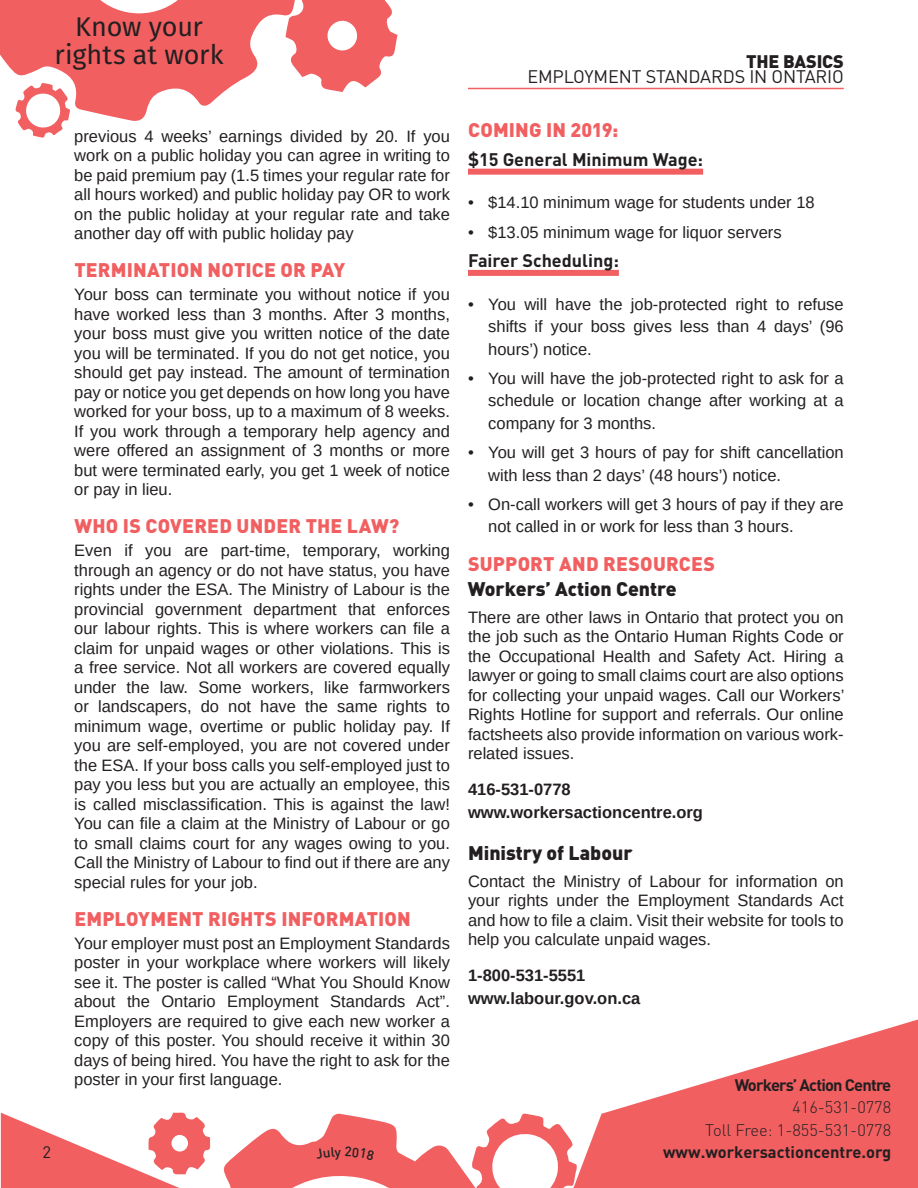
<style>
.page{position:relative;width:918px;height:1188px;background:#fff}
.page>*{position:absolute;margin:0;border:0;box-sizing:border-box;transform-origin:0 0}
.t1{font:27px/28.5px "Fira Sans";letter-spacing:-.005em;color:#231f20;text-align:center}
.t2{font:900 19.5px "DIN Pro";letter-spacing:.01em;color:#f15f61}
.t3{font:900 19.5px "DIN Pro";color:#231f20}
.t4{font:700 18px "DIN Pro";color:#231f20}
.t5{font:18px "DIN Pro";letter-spacing:-.01em;color:#231f20}
.t6{font:900 18px "DIN Pro";letter-spacing:-.01em;color:#231f20}
.t7{font:16.5px/19.5px "Arimo";color:#231f20;text-align:justify}
.t8{font:700 16.5px/22.5px "Arimo";color:#231f20}
.t9{font:300 16.5px/22.5px "DIN Pro";color:#231f20;text-align:right}
.t10{font:700 16.5px "DIN Pro";letter-spacing:-.015em;color:#231f20}
.t11{font:700 16.5px "DIN Pro";letter-spacing:-.05em;color:#231f20}
.t12{font:16.5px "DIN Pro";color:#231f20}
</style>
<div class="page">
<svg style="left:577px;top:1020px;width:341px;height:168px;fill:#f15f61"></svg>
<svg style="left:0;top:0;width:397px;height:138px"></svg>
<div style="left:468px;top:169px;width:235px;height:6px;background:#f15f61"></div>
<div style="left:468px;top:270px;width:151px;height:6px;background:#f15f61"></div>
<hr style="left:468px;top:88px;width:376px;height:1px;background:#f15f61">
<svg style="left:1px;top:1113px;width:576px;height:75px"></svg>
<h1 class="t1" style="left:55px;top:14px;width:170px">Know your rights at work</h1>
<p class="t7" style="left:74px;top:126px;width:377px">previous 4 weeks’ earnings divided by 20. If you work on a public holiday you can agree in writing to be paid premium pay (1.5 times your regular rate for all hours worked) and public holiday pay OR to work on the public holiday at your regular rate and take another day off with public holiday pay</p>
<p class="t2" style="left:74px;top:257px;width:273px">TERMINATION NOTICE OR PAY</p>
<p class="t7" style="left:74px;top:285px;width:377px">Your boss can terminate you without notice if you have worked less than 3 months. After 3 months, your boss must give you written notice of the date you will be terminated. If you do not get notice, you should get pay instead. The amount of termination pay or notice you get depends on how long you have worked for your boss, up to a maximum of 8 weeks.<br>If you work through a temporary help agency and were offered an assignment of 3 months or more but were terminated early, you get 1 week of notice or pay in lieu.</p>
<p class="t2" style="left:74px;top:513px;width:326px">WHO IS COVERED UNDER THE LAW?</p>
<p class="t7" style="left:74px;top:541px;width:377px">Even if you are part-time, temporary, working through an agency or do not have status, you have rights under the ESA. The Ministry of Labour is the provincial government department that enforces our labour rights. This is where workers can file a claim for unpaid wages or other violations. This is a free service. Not all workers are covered equally under the law. Some workers, like farmworkers or landscapers, do not have the same rights to minimum wage, overtime or public holiday pay. If you are self-employed, you are not covered under the ESA. If your boss calls you self-employed just to pay you less but you are actually an employee, this is called misclassification. This is against the law!<br>You can file a claim at the Ministry of Labour or go to small claims court for any wages owing to you.<br>Call the Ministry of Labour to find out if there are any special rules for your job.</p>
<p class="t2" style="left:74px;top:906px;width:338px">EMPLOYMENT RIGHTS INFORMATION</p>
<p class="t7" style="left:74px;top:933px;width:377px">Your employer must post an Employment Standards poster in your workplace where workers will likely see it. The poster is called “What You Should Know about the Ontario Employment Standards Act”.<br>Employers are required to give each new worker a copy of this poster. You should receive it within 30 days of being hired. You have the right to ask for the poster in your first language.</p>
<p class="t6" style="left:746px;top:49px;width:99px">THE BASICS</p>
<p class="t5" style="left:527px;top:65px;width:318px">EMPLOYMENT STANDARDS IN ONTARIO</p>
<p class="t2" style="left:468px;top:117px;width:152px">COMING IN 2019:</p>
<p class="t4" style="left:468px;top:147px;width:237px">$15 General Minimum Wage:</p>
<p class="t7" style="left:468px;top:193px;width:348px">• $14.10 minimum wage for students under 18</p>
<p class="t7" style="left:468px;top:222px;width:315px">• $13.05 minimum wage for liquor servers</p>
<p class="t4" style="left:468px;top:248px;width:152px">Fairer Scheduling:</p>
<p class="t7" style="left:488px;top:293px;width:357px;line-height:22.5px;text-indent:-20px">• You will have the job-protected right to refuse shifts if your boss gives less than 4 days’ (96 hours’) notice.</p>
<p class="t7" style="left:488px;top:367px;width:357px;line-height:22.5px;text-indent:-20px">• You will have the job-protected right to ask for a schedule or location change after working at a company for 3 months.</p>
<p class="t7" style="left:488px;top:441px;width:357px;line-height:22.5px;text-indent:-20px">• You will get 3 hours of pay for shift cancellation with less than 2 days’ (48 hours’) notice.</p>
<p class="t7" style="left:488px;top:493px;width:357px;line-height:22.5px;text-indent:-20px">• On-call workers will get 3 hours of pay if they are not called in or work for less than 3 hours.</p>
<p class="t2" style="left:468px;top:550px;width:248px">SUPPORT AND RESOURCES</p>
<p class="t3" style="left:468px;top:576px;width:210px">Workers’ Action Centre</p>
<p class="t7" style="left:468px;top:607px;width:378px">There are other laws in Ontario that protect you on the job such as the Ontario Human Rights Code or the Occupational Health and Safety Act. Hiring a lawyer or going to small claims court are also options for collecting your unpaid wages. Call our Workers’ Rights Hotline for support and referrals. Our online factsheets also provide information on various work&shy;related issues.</p>
<p class="t8" style="left:468px;top:778px;width:237px">416-531-0778 www.workersactioncentre.org</p>
<p class="t3" style="left:468px;top:840px;width:166px">Ministry of Labour</p>
<p class="t7" style="left:468px;top:871px;width:377px">Contact the Ministry of Labour for information on your rights under the Employment Standards Act and how to file a claim. Visit their website for tools to help you calculate unpaid wages.</p>
<p class="t8" style="left:468px;top:964px;width:174px">1-800-531-5551 www.labour.gov.on.ca</p>
<p class="t11" style="left:735px;top:1074px;width:158px">Workers’ Action Centre</p>
<p class="t9" style="left:705px;top:1096px;width:188px">416-531-0778<br>Toll Free: 1-855-531-0778</p>
<p class="t12" style="left:43px;top:1141px;width:10px">2</p>
<p class="t10" style="left:663px;top:1141px;width:230px">www.workersactioncentre.org</p>
</div>
